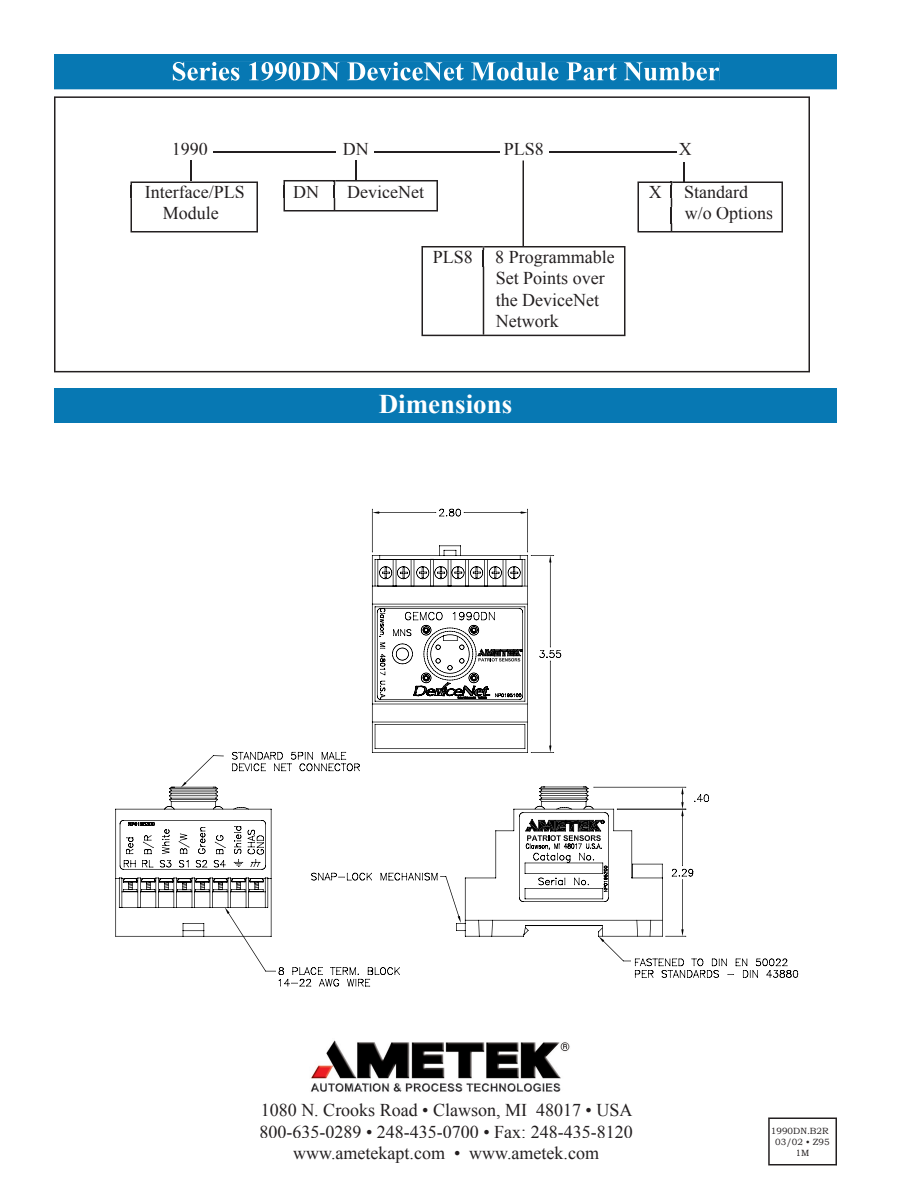
<style>
.page{position:relative;width:918px;height:1188px;background:#fff}
.page>*{position:absolute;margin:0;border:0;box-sizing:border-box;transform-origin:0 0}
.t1{font:700 27px "Times New Roman";color:#fff}
.t2{font:18px/21.6px "Times New Roman";color:#231f20}
.t3{font:9px/10.8px "Bookman Old Style";color:#231f20;text-align:center}
</style>
<div class="page">
<img style="left:310px;top:1040px;width:260px;height:52px">
<div style="left:54px;top:54px;width:783px;height:35px;background:#0778b3"></div>
<svg style="left:173px;top:62px;width:546px;height:19px;fill:#0778b3"></svg>
<div style="left:54px;top:388px;width:783px;height:35px;background:#0778b3"></div>
<svg style="left:768px;top:1118px;width:69px;height:47px"></svg>
<svg style="left:54px;top:96px;width:756px;height:276px"></svg>
<svg style="left:131px;top:161px;width:127px;height:71px"></svg>
<hr style="left:213px;top:151px;width:123px;height:1px;background:#231f20">
<hr style="left:374px;top:151px;width:126px;height:1px;background:#231f20">
<hr style="left:549px;top:151px;width:127px;height:1px;background:#231f20">
<svg style="left:637px;top:162px;width:146px;height:70px"></svg>
<svg style="left:284px;top:161px;width:341px;height:175px"></svg>
<svg style="left:372px;top:509px;width:156px;height:36px"></svg>
<svg style="left:521px;top:511px;width:7px;height:3px"></svg>
<svg style="left:372px;top:511px;width:7px;height:3px"></svg>
<svg style="left:115px;top:808px;width:66px;height:129px"></svg>
<svg style="left:181px;top:545px;width:617px;height:441px"></svg>
<svg style="left:128px;top:559px;width:466px;height:333px"></svg>
<p class="t2" style="left:172px;top:138px;width:37px">1990</p>
<p class="t2" style="left:343px;top:138px;width:27px">DN</p>
<p class="t2" style="left:504px;top:138px;width:42px">PLS8</p>
<p class="t2" style="left:679px;top:138px;width:14px">X</p>
<p class="t2" style="left:145px;top:181px;width:101px">Interface/PLS</p>
<p class="t2" style="left:293px;top:181px;width:27px">DN</p>
<p class="t2" style="left:347px;top:181px;width:78px">DeviceNet</p>
<p class="t2" style="left:163px;top:202px;width:57px">Module</p>
<p class="t2" style="left:433px;top:246px;width:42px">PLS8</p>
<p class="t2" style="left:495px;top:246px;width:121px">8 Programmable</p>
<p class="t2" style="left:496px;top:267px;width:111px">Set Points over the DeviceNet<br>Network</p>
<h1 class="t1" style="left:379px;top:385px;width:135px">Dimensions</h1>
<p class="t2" style="left:649px;top:181px;width:14px">X</p>
<p class="t2" style="left:684px;top:181px;width:91px">Standard w/o Options</p>
<p class="t2" style="left:260px;top:1099px;width:375px;text-align:center">1080 N. Crooks Road • Clawson, MI 48017 • USA<br>800-635-0289 • 248-435-0700 • Fax: 248-435-8120 www.ametekapt.com • www.ametek.com</p>
<p class="t3" style="left:771px;top:1126px;width:60px">1990DN.B2R<br>03/02 • Z95<br>1M</p>
</div>
